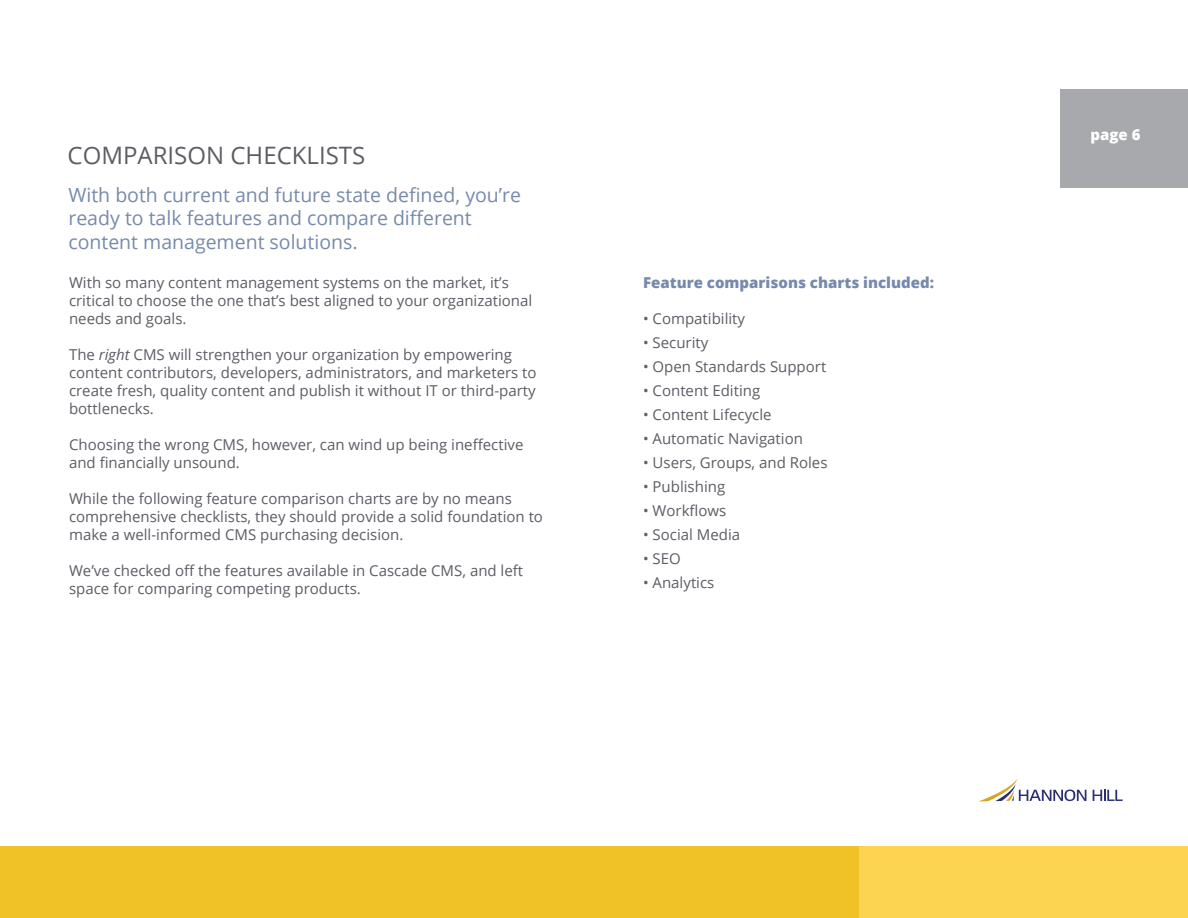
<style>
.page{position:relative;width:1188px;height:918px;background:#fff}
.page>*{position:absolute;margin:0;border:0;box-sizing:border-box;transform-origin:0 0}
.t1{font:24px "Open Sans";color:#5c5d65}
.t2{font:19.5px/23.4px "Open Sans";color:#778aac}
.t3{font:15px/18px "Open Sans";color:#5c5d65}
.t4{font:800 15px "Open Sans";color:#778aac}
.t5{font:800 15px "Open Sans";color:#fff}
.s1{font-style:italic}
</style>
<div class="page">
<svg style="left:1093px;top:790px;width:30px;height:11px"></svg>
<svg style="left:980px;top:778px;width:106px;height:23px"></svg>
<div style="left:0;top:846px;width:860px;height:72px;background:#f0c228"></div>
<div style="left:860px;top:846px;width:328px;height:72px;background:#fdd452"></div>
<div style="left:1061px;top:89px;width:127px;height:99px;background:#a8a9ad"></div>
<h1 class="t1" style="left:68px;top:139px;width:299px">COMPARISON CHECKLISTS</h1>
<h2 class="t2" style="left:68px;top:183px;width:454px">With both current and future state defined, you’re ready to talk features and compare different content management solutions.</h2>
<p class="t3" style="left:69px;top:274px;width:465px">With so many content management systems on the market, it’s critical to choose the one that’s best aligned to your organizational needs and goals.</p>
<p class="t3" style="left:69px;top:346px;width:469px">The <span class="s1">right</span> CMS will strengthen your organization by empowering content contributors, developers, administrators, and marketers to create fresh, quality content and publish it without IT or third-party bottlenecks.</p>
<p class="t3" style="left:69px;top:436px;width:456px">Choosing the wrong CMS, however, can wind up being ineffective and financially unsound.</p>
<p class="t3" style="left:69px;top:490px;width:476px">While the following feature comparison charts are by no means comprehensive checklists, they should provide a solid foundation to make a well-informed CMS purchasing decision.</p>
<p class="t3" style="left:69px;top:562px;width:456px">We’ve checked off the features available in Cascade CMS, and left space for comparing competing products.</p>
<p class="t4" style="left:643px;top:272px;width:293px">Feature comparisons charts included:</p>
<p class="t3" style="left:643px;top:310px;width:104px">• Compatibility</p>
<p class="t3" style="left:643px;top:334px;width:67px">• Security</p>
<p class="t3" style="left:643px;top:358px;width:185px">• Open Standards Support</p>
<p class="t3" style="left:643px;top:382px;width:119px">• Content Editing</p>
<p class="t3" style="left:643px;top:406px;width:130px">• Content Lifecycle</p>
<p class="t3" style="left:643px;top:430px;width:161px">• Automatic Navigation</p>
<p class="t3" style="left:643px;top:454px;width:186px">• Users, Groups, and Roles</p>
<p class="t3" style="left:643px;top:478px;width:84px">• Publishing</p>
<p class="t3" style="left:643px;top:502px;width:85px">• Workflows</p>
<p class="t3" style="left:643px;top:526px;width:99px">• Social Media</p>
<p class="t3" style="left:643px;top:550px;width:39px">• SEO</p>
<p class="t3" style="left:643px;top:574px;width:73px">• Analytics</p>
<p class="t5" style="left:1090px;top:124px;width:52px">page 6</p>
</div>
